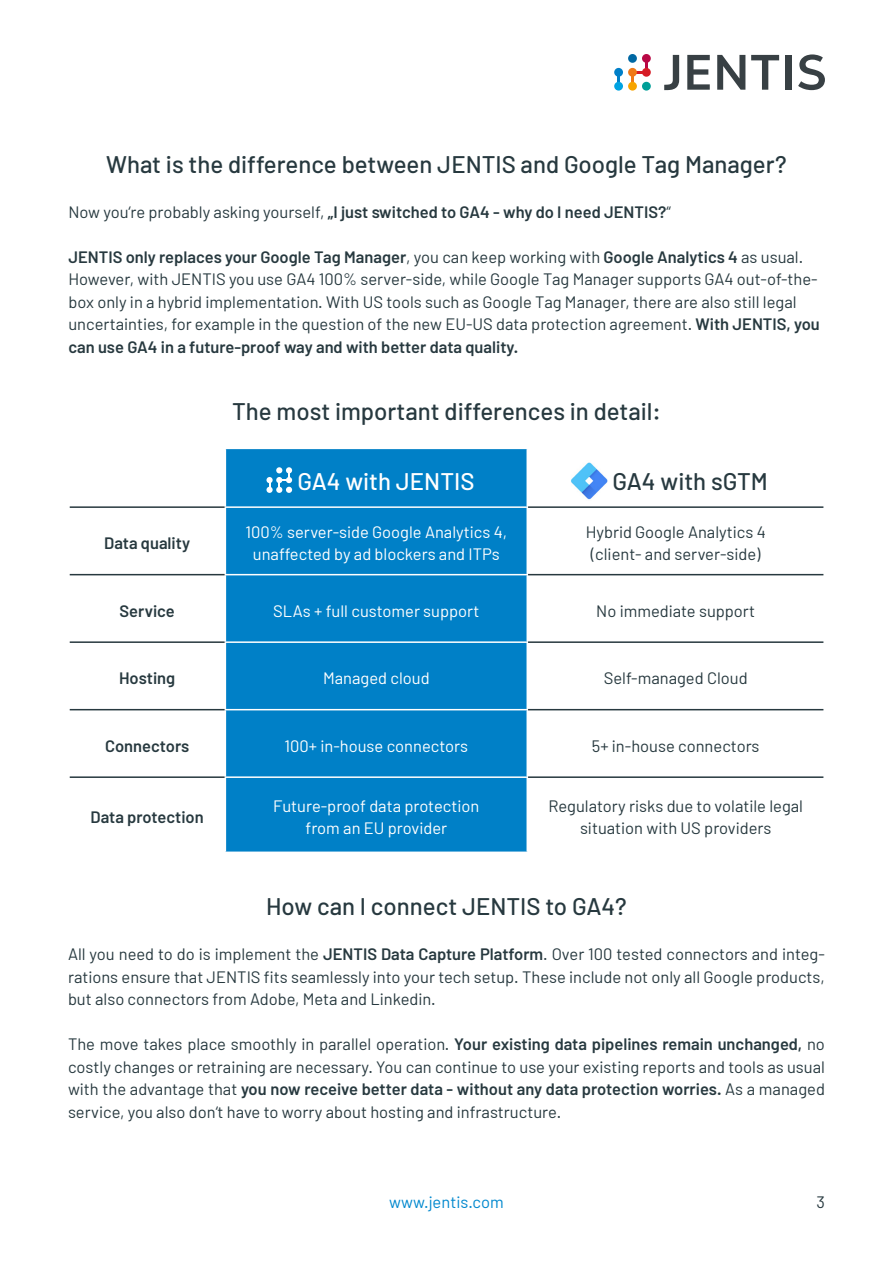
<style>
.page{position:relative;width:893px;height:1263px;background:#fff}
.page>*{position:absolute;margin:0;border:0;box-sizing:border-box;transform-origin:0 0}
.t1{font:500 24px "Barlow";color:#27393f}
.t2{font:500 24px "Barlow";color:#fff}
.Fließtext{font:16.5px/22.5px "Barlow";color:#27393f;text-align:justify}
.Fließtext-2{font:16.5px "Barlow";color:#fff}
.Fließtext-3{font:600 16.5px "Barlow";color:#27393f}
.t3{font:16.5px "Barlow";color:#0088ce}
.s1{font-weight:400}
.s2{font-weight:600}
</style>
<div class="page">
<svg style="left:664px;top:55px;width:15px;height:35px"></svg>
<svg style="left:687px;top:55px;width:23px;height:35px"></svg>
<svg style="left:717px;top:55px;width:28px;height:35px"></svg>
<svg style="left:751px;top:55px;width:28px;height:35px"></svg>
<div style="left:785px;top:55px;width:7px;height:35px;background:#384044"></div>
<svg style="left:798px;top:54px;width:27px;height:36px"></svg>
<hr style="left:645px;top:58px;width:3px;height:14px;background:#b90845">
<div style="left:642px;top:68px;width:9px;height:9px;background:#d61c26;border-radius:50%"></div>
<hr style="left:632px;top:71px;width:14px;height:3px;background:#d61c26">
<div style="left:628px;top:68px;width:9px;height:9px;background:#ef7918;border-radius:50%"></div>
<hr style="left:631px;top:72px;width:3px;height:14px;background:#ef7918">
<hr style="left:617px;top:72px;width:3px;height:14px;background:#007fc8">
<div style="left:628px;top:54px;width:9px;height:9px;background:#0068a3;border-radius:50%"></div>
<div style="left:642px;top:54px;width:9px;height:9px;background:#b90845;border-radius:50%"></div>
<div style="left:614px;top:82px;width:9px;height:9px;background:#00a3e2;border-radius:50%"></div>
<div style="left:642px;top:82px;width:9px;height:9px;background:#009f98;border-radius:50%"></div>
<div style="left:614px;top:68px;width:9px;height:9px;background:#007fc8;border-radius:50%"></div>
<div style="left:628px;top:82px;width:9px;height:9px;background:#f7a400;border-radius:50%"></div>
<div style="left:226px;top:449px;width:300px;height:402px;background:#0080c7"></div>
<hr style="left:225px;top:506px;width:303px;height:2px;background:#fff">
<hr style="left:225px;top:574px;width:303px;height:1px;background:#fff">
<hr style="left:225px;top:641px;width:303px;height:2px;background:#fff">
<hr style="left:225px;top:709px;width:303px;height:1px;background:#fff">
<hr style="left:225px;top:776px;width:303px;height:2px;background:#fff">
<hr style="left:70px;top:506px;width:155px;height:2px;background:#27393f">
<hr style="left:70px;top:574px;width:155px;height:1px;background:#27393f">
<hr style="left:70px;top:641px;width:155px;height:2px;background:#27393f">
<hr style="left:70px;top:709px;width:155px;height:1px;background:#27393f">
<hr style="left:70px;top:776px;width:155px;height:2px;background:#27393f">
<hr style="left:528px;top:506px;width:295px;height:2px;background:#27393f">
<hr style="left:528px;top:574px;width:295px;height:1px;background:#27393f">
<hr style="left:528px;top:641px;width:295px;height:2px;background:#27393f">
<hr style="left:528px;top:709px;width:295px;height:1px;background:#27393f">
<hr style="left:528px;top:776px;width:295px;height:2px;background:#27393f">
<div style="left:266px;top:487px;width:7px;height:6px;background:#fff;border-radius:50%"></div>
<div style="left:266px;top:477px;width:7px;height:6px;background:#fff;border-radius:50%"></div>
<svg style="left:269px;top:467px;width:23px;height:26px"></svg>
<img style="left:571px;top:462px;width:37px;height:38px">
<h3 class="t1" style="left:106px;top:149px;width:682px">What is the difference between JENTIS and Google Tag Manager?</h3>
<p class="Fließtext-3" style="left:68px;top:201px;width:604px"><span class="s1">Now you‘re probably asking yourself,</span> „I just switched to GA4 - why do I need JENTIS?<span class="s1">“</span></p>
<p class="Fließtext" style="left:68px;top:245px;width:753px;text-align:left"><span class="s2">JENTIS only replaces your Google Tag Manager</span>, you can keep working with <span class="s2">Google Analytics 4</span> as usual.<br>However, with JENTIS you use GA4 100% server-side, while Google Tag Manager supports GA4 out-of-the&shy;box only in a hybrid implementation. With US tools such as Google Tag Manager, there are also still legal uncertainties, for example in the question of the new EU-US data protection agreement. <span class="s2">With JENTIS, you can use GA4 in a future-proof way and with better data quality.</span></p>
<h3 class="t1" style="left:232px;top:397px;width:430px">The most important differences in detail:</h3>
<p class="Fließtext-3" style="left:104px;top:533px;width:87px">Data quality</p>
<h3 class="t2" style="left:297px;top:466px;width:179px">GA4 with JENTIS</h3>
<h3 class="t1" style="left:612px;top:466px;width:157px">GA4 with sGTM</h3>
<p class="Fließtext-2" style="left:246px;top:522px;width:263px">100% server-side Google Analytics 4,</p>
<p class="Fließtext-2" style="left:253px;top:544px;width:248px">unaffected by ad blockers and ITPs</p>
<p class="Fließtext" style="left:586px;top:520px;width:182px">Hybrid Google Analytics 4</p>
<p class="Fließtext" style="left:591px;top:543px;width:171px">(client- and server-side)</p>
<p class="Fließtext-3" style="left:120px;top:600px;width:57px">Service</p>
<p class="Fließtext-2" style="left:273px;top:600px;width:208px">SLAs + full customer support</p>
<p class="Fließtext" style="left:596px;top:599px;width:160px">No immediate support</p>
<p class="Fließtext-3" style="left:119px;top:668px;width:58px">Hosting</p>
<p class="Fließtext-2" style="left:323px;top:668px;width:108px">Managed cloud</p>
<p class="Fließtext" style="left:604px;top:666px;width:145px">Self-managed Cloud</p>
<p class="Fließtext-3" style="left:105px;top:735px;width:86px">Connectors</p>
<p class="Fließtext-2" style="left:285px;top:735px;width:185px">100+ in-house connectors</p>
<p class="Fließtext" style="left:592px;top:734px;width:169px">5+ in-house connectors</p>
<p class="Fließtext-3" style="left:91px;top:807px;width:115px">Data protection</p>
<p class="Fließtext-2" style="left:273px;top:795px;width:208px">Future-proof data protection</p>
<p class="Fließtext-2" style="left:305px;top:818px;width:143px">from an EU provider</p>
<p class="Fließtext" style="left:548px;top:794px;width:256px;text-align:center">Regulatory risks due to volatile legal situation with US providers</p>
<h3 class="t1" style="left:266px;top:892px;width:362px">How can I connect JENTIS to GA4?</h3>
<p class="Fließtext" style="left:68px;top:942px;width:758px">All you need to do is implement the <span class="s2">JENTIS Data Capture Platform</span>. Over 100 tested connectors and integ&shy;rations ensure that JENTIS fits seamlessly into your tech setup. These include not only all Google products, but also connectors from Adobe, Meta and Linkedin.</p>
<p class="Fließtext" style="left:68px;top:1032px;width:758px">The move takes place smoothly in parallel operation. <span class="s2">Your existing data pipelines remain unchanged,</span> no costly changes or retraining are necessary. You can continue to use your existing reports and tools as usual with the advantage that <span class="s2">you now receive better data - without any data protection worries.</span> As a managed service, you also don‘t have to worry about hosting and infrastructure.</p>
<p class="t3" style="left:389px;top:1191px;width:116px">www.jentis.com</p>
<p class="Fließtext" style="left:816px;top:1190px;width:10px">3</p>
</div>
